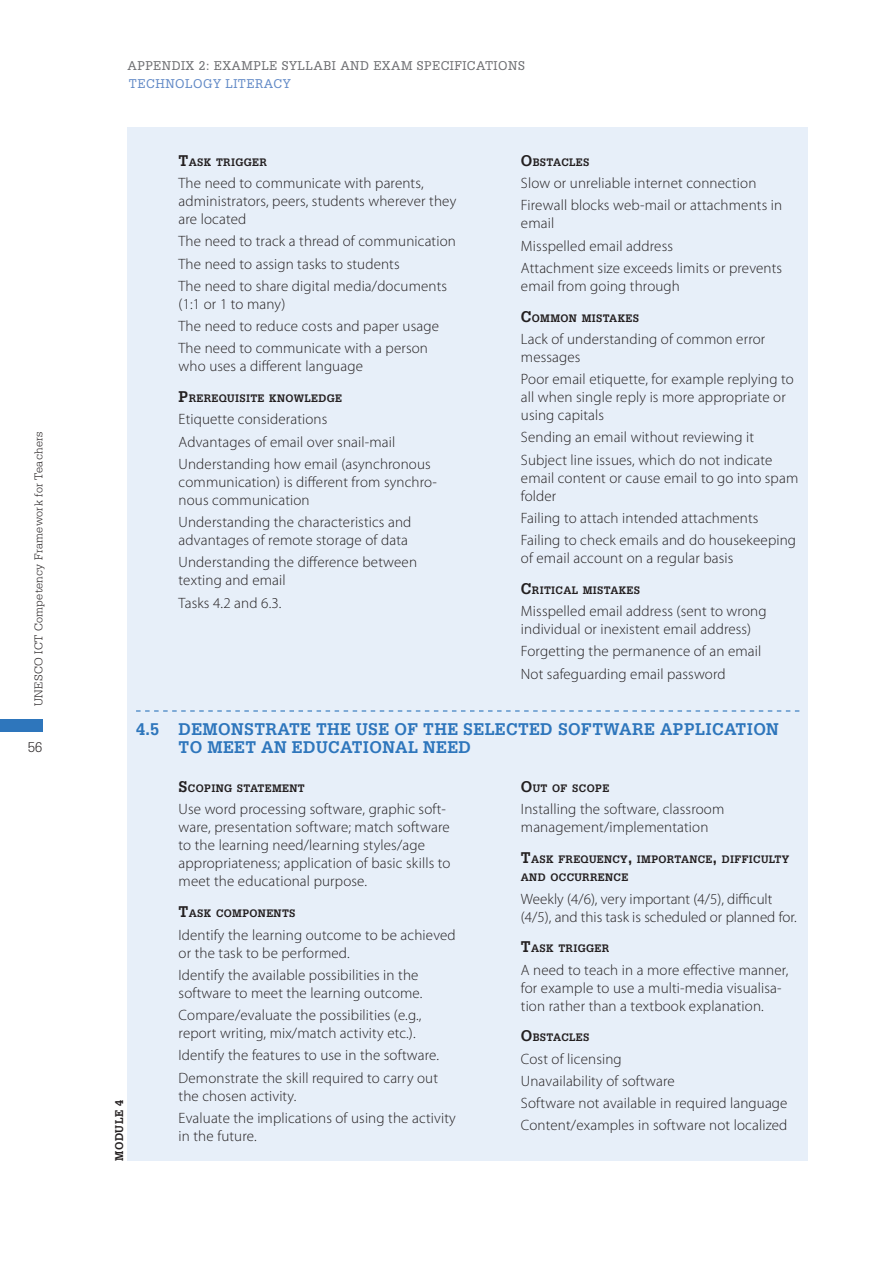
<style>
.page{position:relative;width:893px;height:1263px;background:#fff}
.page>*{position:absolute;margin:0;border:0;box-sizing:border-box;transform-origin:0 0}
.Module_titre_filet_2{font:700 18px/18px "Serifa";letter-spacing:.02em;color:#2e76bc;scale:.9 1}
.Module_txt{font:300 15px/18px "Myriad Pro";letter-spacing:.01em;color:#231f20}
.t1{font:300 15px "Serifa";color:#231f20;scale:.96 1}
.t2{font:13.5px "Serifa";letter-spacing:.04em;color:#6c6d70;scale:.9 1}
.t3{font:13.5px "Serifa";letter-spacing:.04em;color:#6189c6;scale:.9 1}
.t4{font:300 12px "Serifa";letter-spacing:.02em;color:#231f20}
.Annex_titre{font:700 12px "Serifa";letter-spacing:.04em;color:#231f20;scale:.9 1}
.Module_intertitre{font:700 11.55px/18px "Serifa";letter-spacing:.03em;color:#231f20;scale:.9 1}
.s1{font-size:16.5px}
</style>
<div class="page">
<div style="left:0;top:719px;width:43px;height:12px;background:#2e76bc"></div>
<div style="left:128px;top:128px;width:680px;height:1033px;background:#e7eff9"></div>
<svg style="left:136px;top:710px;width:663px;height:1px"></svg>
<p class="t4" style="left:32px;top:706px;width:276px;rotate:-90deg">UNESCO ICT Competency Framework for Teachers</p>
<p class="t1" style="left:28px;top:738px;width:17px">56</p>
<p class="t2" style="left:128px;top:58px;width:443px">APPENDIX 2: EXAMPLE SYLLABI AND EXAM SPECIFICATIONS</p>
<p class="t3" style="left:129px;top:76px;width:182px">TECHNOLOGY LITERACY</p>
<p class="Module_intertitre" style="left:179px;top:153px;width:100px"><span class="s1">T</span>ASK TRIGGER</p>
<p class="Module_txt" style="left:179px;top:174px;width:279px">The need to communicate with parents, administrators, peers, students wherever they are located</p>
<p class="Module_txt" style="left:179px;top:233px;width:279px">The need to track a thread of communication</p>
<p class="Module_txt" style="left:179px;top:255px;width:223px">The need to assign tasks to students</p>
<p class="Module_txt" style="left:179px;top:277px;width:270px">The need to share digital media/documents (1:1 or 1 to many)</p>
<p class="Module_txt" style="left:179px;top:317px;width:262px">The need to reduce costs and paper usage</p>
<p class="Module_txt" style="left:179px;top:340px;width:251px">The need to communicate with a person who uses a different language</p>
<p class="Module_intertitre" style="left:179px;top:389px;width:183px"><span class="s1">P</span>REREQUISITE KNOWLEDGE</p>
<p class="Module_txt" style="left:179px;top:411px;width:150px">Etiquette considerations</p>
<p class="Module_txt" style="left:179px;top:433px;width:218px">Advantages of email over snail-mail</p>
<p class="Module_txt" style="left:179px;top:455px;width:260px">Understanding how email (asynchronous communication) is different from synchro&shy;nous communication</p>
<p class="Module_txt" style="left:179px;top:513px;width:234px">Understanding the characteristics and advantages of remote storage of data</p>
<p class="Module_txt" style="left:179px;top:554px;width:240px">Understanding the difference between texting and email</p>
<p class="Module_txt" style="left:179px;top:594px;width:104px">Tasks 4.2 and 6.3.</p>
<p class="Module_intertitre" style="left:521px;top:153px;width:77px"><span class="s1">O</span>BSTACLES</p>
<p class="Module_txt" style="left:521px;top:174px;width:237px">Slow or unreliable internet connection</p>
<p class="Module_txt" style="left:521px;top:197px;width:263px">Firewall blocks web-mail or attachments in email</p>
<p class="Module_txt" style="left:521px;top:237px;width:154px">Misspelled email address</p>
<p class="Module_txt" style="left:521px;top:259px;width:263px">Attachment size exceeds limits or prevents email from going through</p>
<p class="Module_intertitre" style="left:521px;top:309px;width:132px"><span class="s1">C</span>OMMON MISTAKES</p>
<p class="Module_txt" style="left:521px;top:330px;width:246px">Lack of understanding of common error messages</p>
<p class="Module_txt" style="left:521px;top:370px;width:274px">Poor email etiquette, for example replying to all when single reply is more appropriate or using capitals</p>
<p class="Module_txt" style="left:521px;top:429px;width:235px">Sending an email without reviewing it</p>
<p class="Module_txt" style="left:521px;top:451px;width:279px">Subject line issues, which do not indicate email content or cause email to go into spam folder</p>
<p class="Module_txt" style="left:521px;top:509px;width:239px">Failing to attach intended attachments</p>
<p class="Module_txt" style="left:521px;top:531px;width:277px">Failing to check emails and do housekeeping of email account on a regular basis</p>
<p class="Module_intertitre" style="left:521px;top:581px;width:133px"><span class="s1">C</span>RITICAL MISTAKES</p>
<p class="Module_txt" style="left:521px;top:602px;width:247px">Misspelled email address (sent to wrong individual or inexistent email address)</p>
<p class="Module_txt" style="left:521px;top:643px;width:242px">Forgetting the permanence of an email</p>
<p class="Module_txt" style="left:521px;top:665px;width:206px">Not safeguarding email password</p>
<p class="Annex_titre" style="left:112px;top:1161px;width:69px;rotate:-90deg">MODULE 4</p>
<p class="Module_titre_filet_2" style="left:179px;top:720px;width:668px;text-indent:-43px">4.5 DEMONSTRATE THE USE OF THE SELECTED SOFTWARE APPLICATION<br>TO MEET AN EDUCATIONAL NEED</p>
<p class="Module_intertitre" style="left:179px;top:779px;width:142px"><span class="s1">S</span>COPING STATEMENT</p>
<p class="Module_txt" style="left:179px;top:801px;width:273px">Use word processing software, graphic soft&shy;ware, presentation software; match software to the learning need/learning styles/age appropriateness; application of basic skills to meet the educational purpose.</p>
<p class="Module_intertitre" style="left:179px;top:904px;width:130px"><span class="s1">T</span>ASK COMPONENTS</p>
<p class="Module_txt" style="left:179px;top:926px;width:279px">Identify the learning outcome to be achieved or the task to be performed.</p>
<p class="Module_txt" style="left:179px;top:966px;width:245px">Identify the available possibilities in the software to meet the learning outcome.</p>
<p class="Module_txt" style="left:179px;top:1006px;width:244px">Compare/evaluate the possibilities (e.g., report writing, mix/match activity etc.).</p>
<p class="Module_txt" style="left:179px;top:1046px;width:262px">Identify the features to use in the software.</p>
<p class="Module_txt" style="left:179px;top:1069px;width:261px">Demonstrate the skill required to carry out the chosen activity.</p>
<p class="Module_txt" style="left:179px;top:1109px;width:279px">Evaluate the implications of using the activity in the future.</p>
<p class="Module_intertitre" style="left:521px;top:779px;width:100px"><span class="s1">O</span>UT OF SCOPE</p>
<p class="Module_txt" style="left:521px;top:801px;width:205px">Installing the software, classroom management/implementation</p>
<p class="Module_intertitre" style="left:521px;top:850px;width:300px"><span class="s1">T</span>ASK FREQUENCY<span class="s1">,</span> IMPORTANCE<span class="s1">,</span> DIFFICULTY<br>AND OCCURRENCE</p>
<p class="Module_txt" style="left:521px;top:890px;width:277px">Weekly (4/6), very important (4/5), difficult (4/5), and this task is scheduled or planned for.</p>
<p class="Module_intertitre" style="left:521px;top:939px;width:100px"><span class="s1">T</span>ASK TRIGGER</p>
<p class="Module_txt" style="left:521px;top:961px;width:269px">A need to teach in a more effective manner, for example to use a multi-media visualisa&shy;tion rather than a textbook explanation.</p>
<p class="Module_intertitre" style="left:521px;top:1028px;width:77px"><span class="s1">O</span>BSTACLES</p>
<p class="Module_txt" style="left:521px;top:1050px;width:102px">Cost of licensing</p>
<p class="Module_txt" style="left:521px;top:1072px;width:155px">Unavailability of software</p>
<p class="Module_txt" style="left:521px;top:1094px;width:268px">Software not available in required language</p>
<p class="Module_txt" style="left:521px;top:1116px;width:268px">Content/examples in software not localized</p>
</div>
